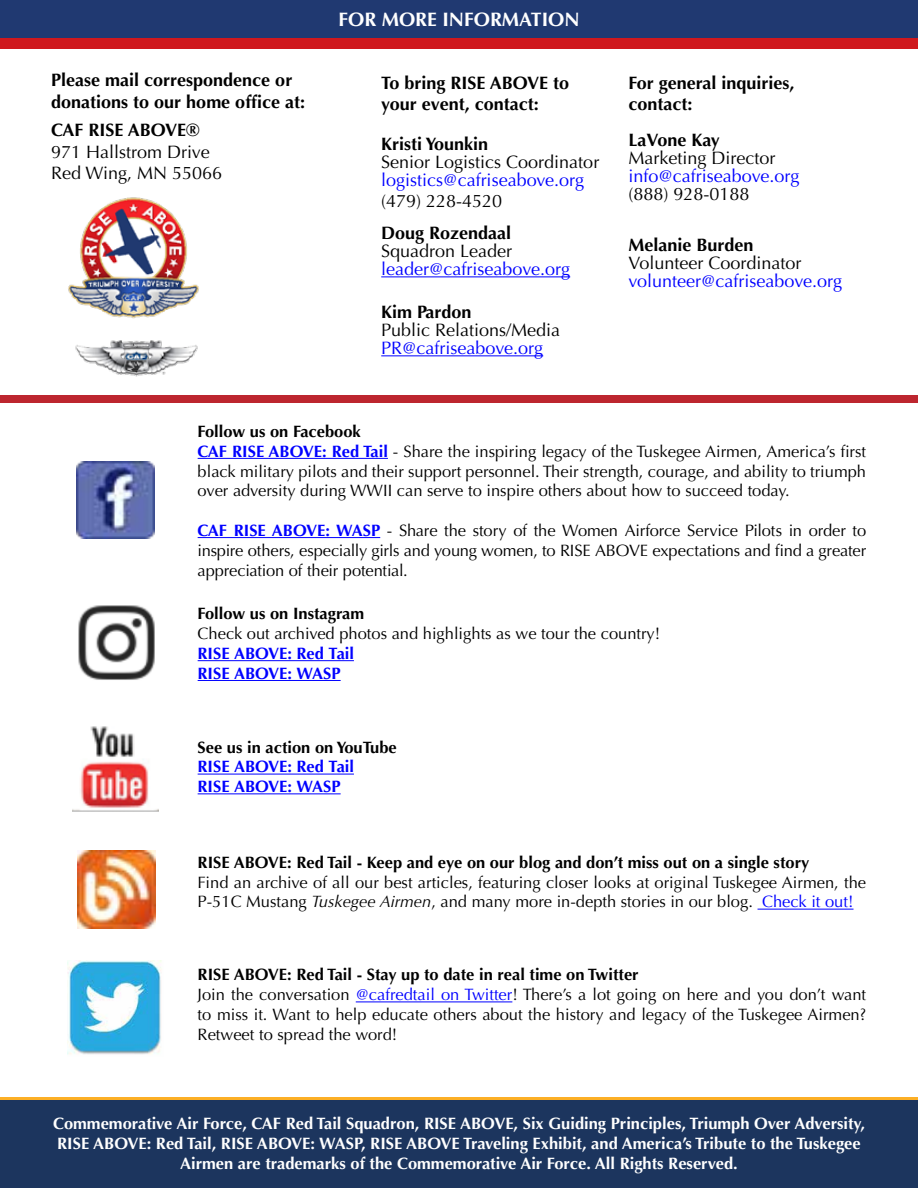
<style>
.page{position:relative;width:918px;height:1188px;background:#fff}
.page>*{position:absolute;margin:0;border:0;box-sizing:border-box;transform-origin:0 0}
.t1{font:700 19.5px "Optima";color:#fff}
.t2{font:700 18px/21.6px "Optima";color:#000}
.t3{font:18px/21.6px "Optima";color:#000}
.t4{font:18px "Optima";color:#00f}
.t5{font:16.5px/19.8px "Optima";color:#000}
.t6{font:700 16.5px/19.8px "Optima";color:#fff;text-align:center}
.t7{font:700 16.5px "Optima";color:#000}
.t8{font:700 16.5px/19.8px "Optima";letter-spacing:-.005em;color:#00f}
.s1{font-weight:700}
.s2{font-weight:700;color:#00f}
.s3{font-style:italic}
.s4{color:#00f}
</style>
<div class="page">
<div style="left:0;top:396px;width:918px;height:7px;background:#bd262f"></div>
<img style="left:77px;top:461px;width:78px;height:78px">
<img style="left:78px;top:851px;width:77px;height:78px">
<img style="left:68px;top:197px;width:131px;height:122px">
<div style="left:0;top:0;width:918px;height:48px;background:#203971"></div>
<div style="left:0;top:38px;width:918px;height:11px;background:#cf181d"></div>
<div style="left:0;top:1098px;width:918px;height:90px;background:#1c355e"></div>
<hr style="left:198px;top:458px;width:190px;height:1px;background:#00f">
<hr style="left:198px;top:537px;width:182px;height:1px;background:#00f">
<hr style="left:758px;top:909px;width:96px;height:1px;background:#00f">
<hr style="left:381px;top:276px;width:189px;height:1px;background:#00f">
<img style="left:73px;top:726px;width:85px;height:86px">
<hr style="left:198px;top:774px;width:156px;height:1px;background:#00f">
<hr style="left:198px;top:793px;width:143px;height:1px;background:#00f">
<img style="left:67px;top:961px;width:95px;height:94px">
<hr style="left:356px;top:1001px;width:156px;height:1px;background:#00f">
<img style="left:78px;top:605px;width:77px;height:75px">
<hr style="left:198px;top:660px;width:156px;height:1px;background:#00f">
<hr style="left:198px;top:680px;width:143px;height:1px;background:#00f">
<hr style="left:381px;top:355px;width:162px;height:1px;background:#00f">
<hr style="left:0;top:1097px;width:918px;height:3px;background:#fcaf26">
<img style="left:75px;top:340px;width:123px;height:37px">
<p class="t2" style="left:51px;top:69px;width:255px">Please mail correspondence or donations to our home office at:</p>
<p class="t2" style="left:51px;top:119px;width:150px">CAF RISE ABOVE®</p>
<p class="t3" style="left:51px;top:141px;width:173px">971 Hallstrom Drive<br>Red Wing, MN 55066</p>
<p class="t1" style="left:338px;top:8px;width:243px">FOR MORE INFORMATION</p>
<p class="t2" style="left:381px;top:72px;width:189px">To bring RISE ABOVE to your event, contact:</p>
<p class="t2" style="left:381px;top:133px;width:109px">Kristi Younkin</p>
<p class="t3" style="left:381px;top:151px;width:220px">Senior Logistics Coordinator</p>
<p class="t4" style="left:381px;top:169px;width:205px">logistics@cafriseabove.org</p>
<p class="t3" style="left:381px;top:191px;width:123px">(479) 228-4520</p>
<p class="t2" style="left:381px;top:222px;width:132px">Doug Rozendaal</p>
<p class="t3" style="left:381px;top:240px;width:133px">Squadron Leader</p>
<p class="t4" style="left:381px;top:259px;width:190px">leader@cafriseabove.org</p>
<p class="t2" style="left:381px;top:301px;width:92px">Kim Pardon</p>
<p class="t3" style="left:381px;top:319px;width:181px">Public Relations/Media</p>
<p class="t4" style="left:381px;top:338px;width:163px">PR@cafriseabove.org</p>
<p class="t2" style="left:629px;top:72px;width:168px">For general inquiries, contact:</p>
<p class="t2" style="left:629px;top:130px;width:93px">LaVone Kay</p>
<p class="t3" style="left:629px;top:148px;width:149px">Marketing Director</p>
<p class="t4" style="left:629px;top:166px;width:173px">info@cafriseabove.org</p>
<p class="t3" style="left:629px;top:184px;width:123px">(888) 928-0188</p>
<p class="t2" style="left:629px;top:235px;width:127px">Melanie Burden</p>
<p class="t3" style="left:629px;top:253px;width:175px">Volunteer Coordinator</p>
<p class="t4" style="left:629px;top:271px;width:215px">volunteer@cafriseabove.org</p>
<p class="t5" style="left:198px;top:422px;width:670px"><span class="s1">Follow us on Facebook<br></span><span class="s2">CAF RISE ABOVE: Red Tail</span> - Share the inspiring legacy of the Tuskegee Airmen, America’s first black military pilots and their support personnel. Their strength, courage, and ability to triumph over adversity during WWII can serve to inspire others about how to succeed today.</p>
<p class="t5" style="left:198px;top:521px;width:670px;text-align:justify"><span class="s2">CAF RISE ABOVE: WASP</span> - Share the story of the Women Airforce Service Pilots in order to inspire others, especially girls and young women, to RISE ABOVE expectations and find a greater appreciation of their potential.</p>
<p class="t7" style="left:198px;top:604px;width:168px">Follow us on Instagram</p>
<p class="t5" style="left:198px;top:624px;width:464px">Check out archived photos and highlights as we tour the country!</p>
<p class="t8" style="left:198px;top:644px;width:158px">RISE ABOVE: Red Tail<br>RISE ABOVE: WASP</p>
<p class="t7" style="left:198px;top:737px;width:201px">See us in action on YouTube</p>
<p class="t8" style="left:198px;top:757px;width:158px">RISE ABOVE: Red Tail<br>RISE ABOVE: WASP</p>
<p class="t7" style="left:198px;top:853px;width:613px">RISE ABOVE: Red Tail - Keep and eye on our blog and don’t miss out on a single story</p>
<p class="t5" style="left:198px;top:872px;width:670px">Find an archive of all our best articles, featuring closer looks at original Tuskegee Airmen, the<br>P-51C Mustang <span class="s3">Tuskegee Airmen</span>, and many more in-depth stories in our blog. <span class="s4">Check it out!</span></p>
<p class="t5" style="left:198px;top:965px;width:670px"><span class="s1">RISE ABOVE: Red Tail - Stay up to date in real time on Twitter<br></span>Join the conversation <span class="s4">@cafredtail on Twitter</span>! There’s a lot going on here and you don’t want to miss it. Want to help educate others about the history and legacy of the Tuskegee Airmen?<br>Retweet to spread the word!</p>
<p class="t6" style="left:53px;top:1114px;width:813px">Commemorative Air Force, CAF Red Tail Squadron, RISE ABOVE, Six Guiding Principles, Triumph Over Adversity,<br>RISE ABOVE: Red Tail, RISE ABOVE: WASP, RISE ABOVE Traveling Exhibit, and America’s Tribute to the Tuskegee<br>Airmen are trademarks of the Commemorative Air Force. All Rights Reserved.</p>
</div>
